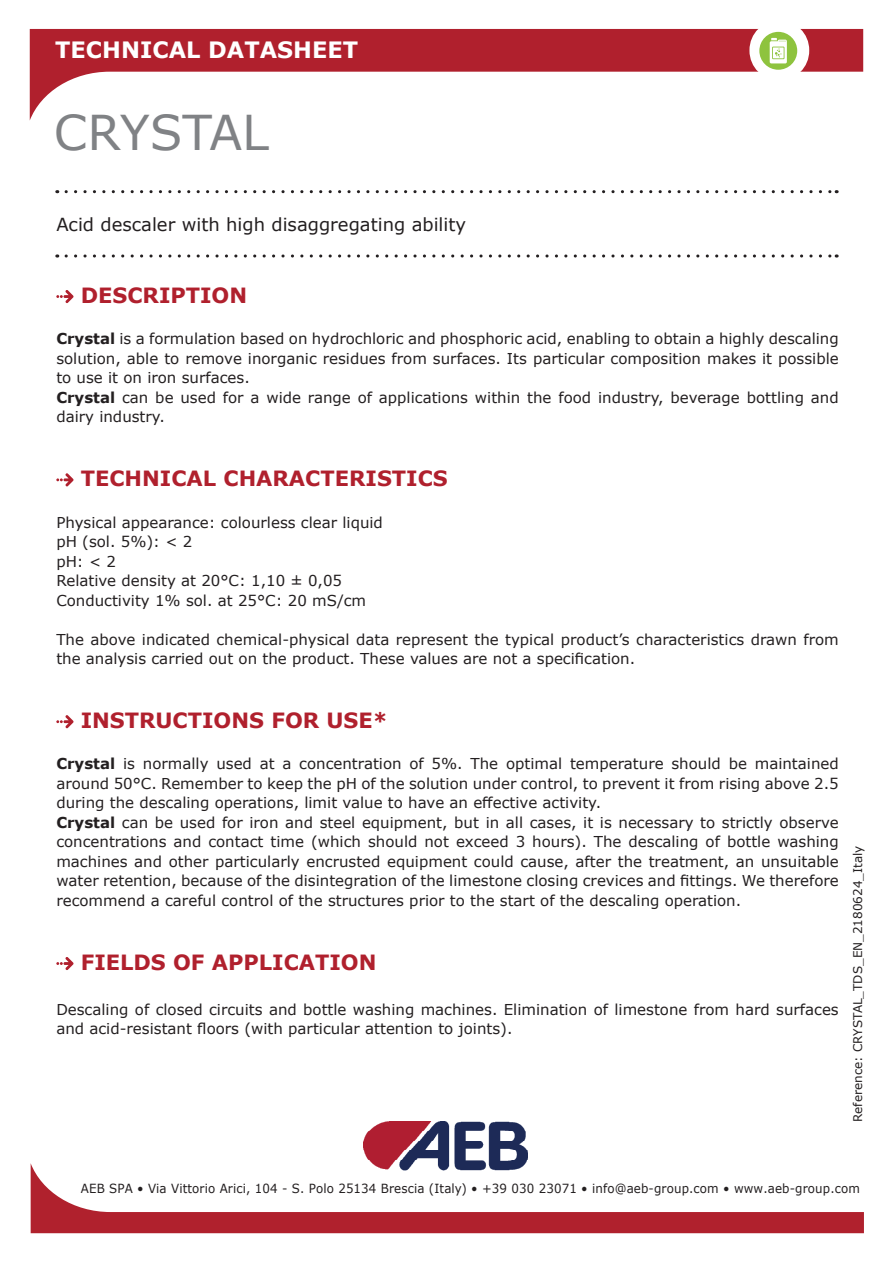
<style>
.page{position:relative;width:893px;height:1263px;background:#fff}
.page>*{position:absolute;margin:0;border:0;box-sizing:border-box;transform-origin:0 0}
.t1{font:48px "Verdana";color:#808285}
.t2{font:700 22.5px "Verdana";color:#fff}
.t3{font:700 21px "Verdana";color:#b0202d}
.t4{font:18px "Verdana";color:#231f20}
.t5{font:15px/19.5px "Verdana";color:#231f20}
.t6{font:12.6px "Verdana";letter-spacing:.01em;color:#231f20;scale:.94 1}
.t7{font:12px "Verdana";color:#231f20}
.s1{font-weight:700}
</style>
<div class="page">
<svg style="left:30px;top:29px;width:833px;height:91px"></svg>
<img style="left:363px;top:1121px;width:165px;height:42px">
<svg style="left:31px;top:1163px;width:833px;height:70px"></svg>
<svg style="left:66px;top:190px;width:771px;height:3px"></svg>
<svg style="left:66px;top:254px;width:771px;height:4px"></svg>
<div style="left:749px;top:20px;width:60px;height:61px;background:#fff;border-radius:30px"></div>
<div style="left:759px;top:32px;width:38px;height:38px;background:#8ec33e;border-radius:50%"></div>
<svg style="left:770px;top:38px;width:17px;height:25px"></svg>
<svg style="left:56px;top:290px;width:18px;height:13px"></svg>
<svg style="left:56px;top:473px;width:18px;height:13px"></svg>
<svg style="left:56px;top:715px;width:18px;height:13px"></svg>
<svg style="left:56px;top:957px;width:18px;height:13px"></svg>
<h2 class="t2" style="left:55px;top:34px;width:304px">TECHNICAL DATASHEET</h2>
<h1 class="t1" style="left:54px;top:100px;width:217px">CRYSTAL</h1>
<p class="t4" style="left:56px;top:212px;width:411px">Acid descaler with high disaggregating ability</p>
<h3 class="t3" style="left:81px;top:281px;width:168px">DESCRIPTION</h3>
<p class="t5" style="left:56px;top:329px;width:784px"><span class="s1">Crystal</span> is a formulation based on hydrochloric and phosphoric acid, enabling to obtain a highly descaling solution, able to remove inorganic residues from surfaces. Its particular composition makes it possible to use it on iron surfaces.<br><span class="s1">Crystal</span> can be used for a wide range of applications within the food industry, beverage bottling and dairy industry.</p>
<h3 class="t3" style="left:81px;top:464px;width:369px">TECHNICAL CHARACTERISTICS</h3>
<p class="t5" style="left:56px;top:512px;width:328px">Physical appearance: colourless clear liquid pH (sol. 5%): &lt; 2<br>pH: &lt; 2<br>Relative density at 20°C: 1,10 ± 0,05<br>Conductivity 1% sol. at 25°C: 20 mS/cm</p>
<p class="t5" style="left:56px;top:629px;width:784px">The above indicated chemical-physical data represent the typical product’s characteristics drawn from the analysis carried out on the product. These values are not a specification.</p>
<h3 class="t3" style="left:81px;top:706px;width:308px">INSTRUCTIONS FOR USE*</h3>
<p class="t5" style="left:56px;top:754px;width:784px"><span class="s1">Crystal</span> is normally used at a concentration of 5%. The optimal temperature should be maintained around 50°C. Remember to keep the pH of the solution under control, to prevent it from rising above 2.5 during the descaling operations, limit value to have an effective activity.<br><span class="s1">Crystal</span> can be used for iron and steel equipment, but in all cases, it is necessary to strictly observe concentrations and contact time (which should not exceed 3 hours). The descaling of bottle washing machines and other particularly encrusted equipment could cause, after the treatment, an unsuitable water retention, because of the disintegration of the limestone closing crevices and fittings. We therefore recommend a careful control of the structures prior to the start of the descaling operation.</p>
<h3 class="t3" style="left:81px;top:947px;width:297px">FIELDS OF APPLICATION</h3>
<p class="t5" style="left:56px;top:999px;width:784px">Descaling of closed circuits and bottle washing machines. Elimination of limestone from hard surfaces and acid-resistant floors (with particular attention to joints).</p>
<p class="t7" style="left:850px;top:1122px;width:278px;rotate:-90deg">Reference: CRYSTAL_TDS_EN_2180624_Italy</p>
<p class="t6" style="left:81px;top:1180px;width:830px">AEB SPA • Via Vittorio Arici, 104 - S. Polo 25134 Brescia (Italy) • +39 030 23071 • info@aeb-group.com • www.aeb-group.com</p>
</div>
